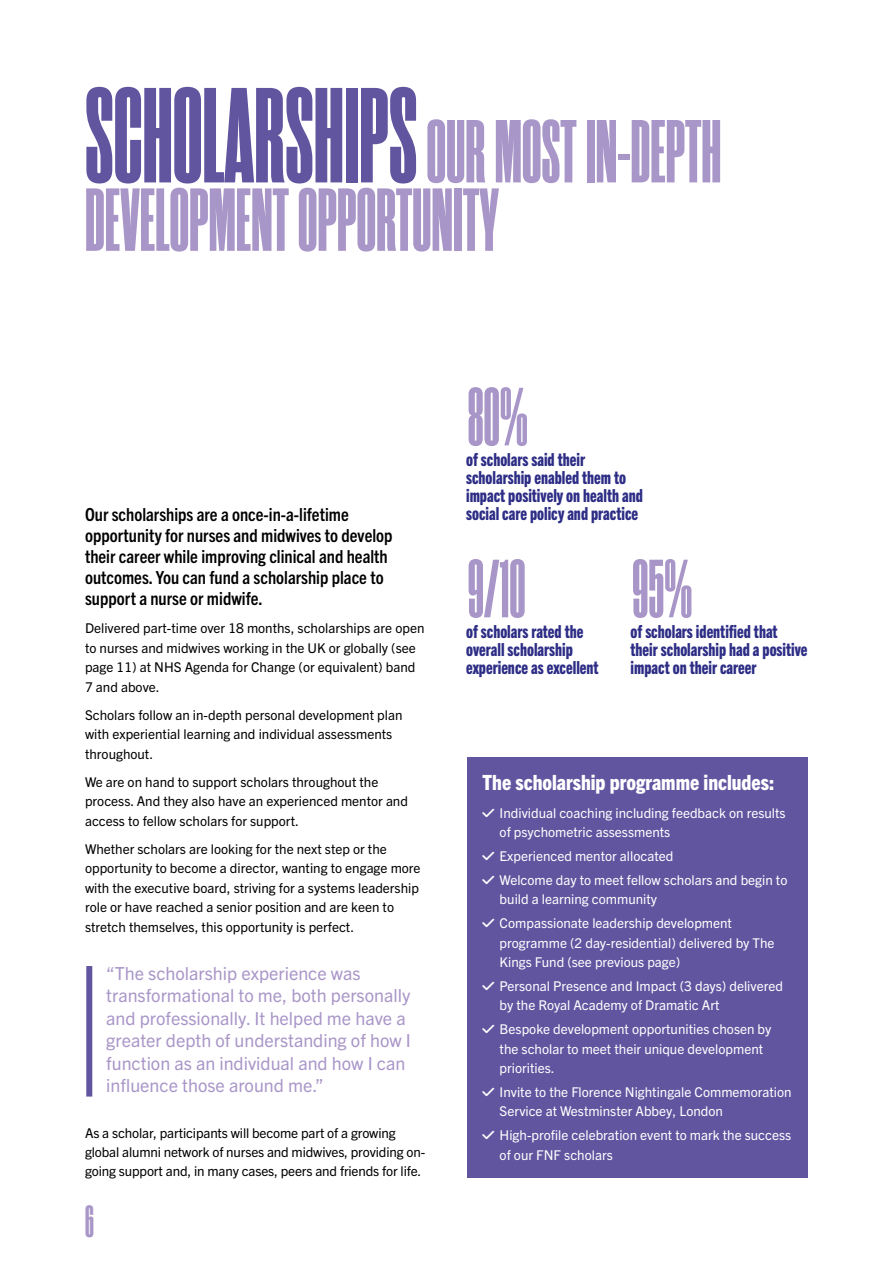
<style>
.page{position:relative;width:893px;height:1263px;background:#fff}
.page>*{position:absolute;margin:0;border:0;box-sizing:border-box;transform-origin:0 0}
.t1{font:800 89.25px/68.4px "Rama Gothic C";color:#a996c8}
.t2{font:800 82.35px "Rama Gothic C";color:#a996c8}
.t3{font:800 45px "Rama Gothic C";color:#a996c8}
.t4{font:800 condensed 21px "Trade Gothic Next LT Pro";color:#fff}
.t5{font:18px/18px "Trade Gothic Next LT Pro Hv Cm";color:#2d2d86}
.t6{font:18px/22.5px "Trade Gothic Next LT Pro";color:#a996c8}
.t7{font:700 condensed 18px/21px "Trade Gothic Next LT Pro";color:#000}
.t8{font:13.5px/19.5px "Trade Gothic Next LT Pro";color:#000}
.t9{font:13.5px/19.5px "Trade Gothic Next LT Pro";color:#fff}
.s1{font-size:135px;color:#6155a0}
</style>
<div class="page">
<div style="left:86px;top:966px;width:6px;height:130px;background:#6155a0"></div>
<div style="left:468px;top:757px;width:340px;height:421px;background:#6155a0"></div>
<h1 class="t1" style="left:85px;top:121px;width:638px"><span class="s1">SCHOLARSHIPS</span>OUR MOST IN-DEPTH<br>DEVELOPMENT OPPORTUNITY</h1>
<h3 class="t7" style="left:85px;top:503px;width:309px">Our scholarships are a once-in-a-lifetime opportunity for nurses and midwives to develop their career while improving clinical and health outcomes. You can fund a scholarship place to support a nurse or midwife.</h3>
<p class="t8" style="left:85px;top:618px;width:341px">Delivered part-time over 18 months, scholarships are open to nurses and midwives working in the UK or globally (see page 11) at NHS Agenda for Change (or equivalent) band 7 and above.</p>
<p class="t8" style="left:85px;top:704px;width:319px">Scholars follow an in-depth personal development plan with experiential learning and individual assessments throughout.</p>
<p class="t8" style="left:85px;top:771px;width:324px">We are on hand to support scholars throughout the process. And they also have an experienced mentor and access to fellow scholars for support.</p>
<p class="t8" style="left:85px;top:838px;width:337px">Whether scholars are looking for the next step or the opportunity to become a director, wanting to engage more with the executive board, striving for a systems leadership role or have reached a senior position and are keen to stretch themselves, this opportunity is perfect.</p>
<h3 class="t6" style="left:106px;top:961px;width:306px">“The scholarship experience was transformational to me, both personally and professionally. It helped me have a greater depth of understanding of how I function as an individual and how I can influence those around me.”</h3>
<p class="t8" style="left:85px;top:1122px;width:342px">As a scholar, participants will become part of a growing global alumni network of nurses and midwives, providing on&shy;going support and, in many cases, peers and friends for life.</p>
<h3 class="t3" style="left:85px;top:1200px;width:10px">6</h3>
<h2 class="t2" style="left:468px;top:379px;width:62px">80%</h2>
<h3 class="t5" style="left:466px;top:449px;width:178px">of scholars said their scholarship enabled them to impact positively on health and social care policy and practice</h3>
<h2 class="t2" style="left:468px;top:551px;width:59px">9/10</h2>
<h3 class="t5" style="left:466px;top:621px;width:134px">of scholars rated the overall scholarship experience as excellent</h3>
<h2 class="t2" style="left:632px;top:551px;width:62px">95%</h2>
<h3 class="t5" style="left:630px;top:621px;width:179px">of scholars identified that their scholarship had a positive impact on their career</h3>
<h3 class="t4" style="left:483px;top:768px;width:293px">The scholarship programme includes:</h3>
<p class="t9" style="left:500px;top:802px;width:287px;text-indent:-17px">✓ Individual coaching including feedback on results of psychometric assessments</p>
<p class="t9" style="left:483px;top:845px;width:192px">✓ Experienced mentor allocated</p>
<p class="t9" style="left:500px;top:869px;width:289px;text-indent:-17px">✓ Welcome day to meet fellow scholars and begin to build a learning community</p>
<p class="t9" style="left:500px;top:912px;width:276px;text-indent:-17px">✓ Compassionate leadership development programme (2 day-residential) delivered by The<br>Kings Fund (see previous page)</p>
<p class="t9" style="left:500px;top:975px;width:285px;text-indent:-17px">✓ Personal Presence and Impact (3 days) delivered by the Royal Academy of Dramatic Art</p>
<p class="t9" style="left:500px;top:1018px;width:273px;text-indent:-17px">✓ Bespoke development opportunities chosen by the scholar to meet their unique development priorities.</p>
<p class="t9" style="left:500px;top:1081px;width:294px;text-indent:-17px">✓ Invite to the Florence Nightingale Commemoration<br>Service at Westminster Abbey, London</p>
<p class="t9" style="left:500px;top:1124px;width:293px;text-indent:-17px">✓ High-profile celebration event to mark the success of our FNF scholars</p>
</div>
